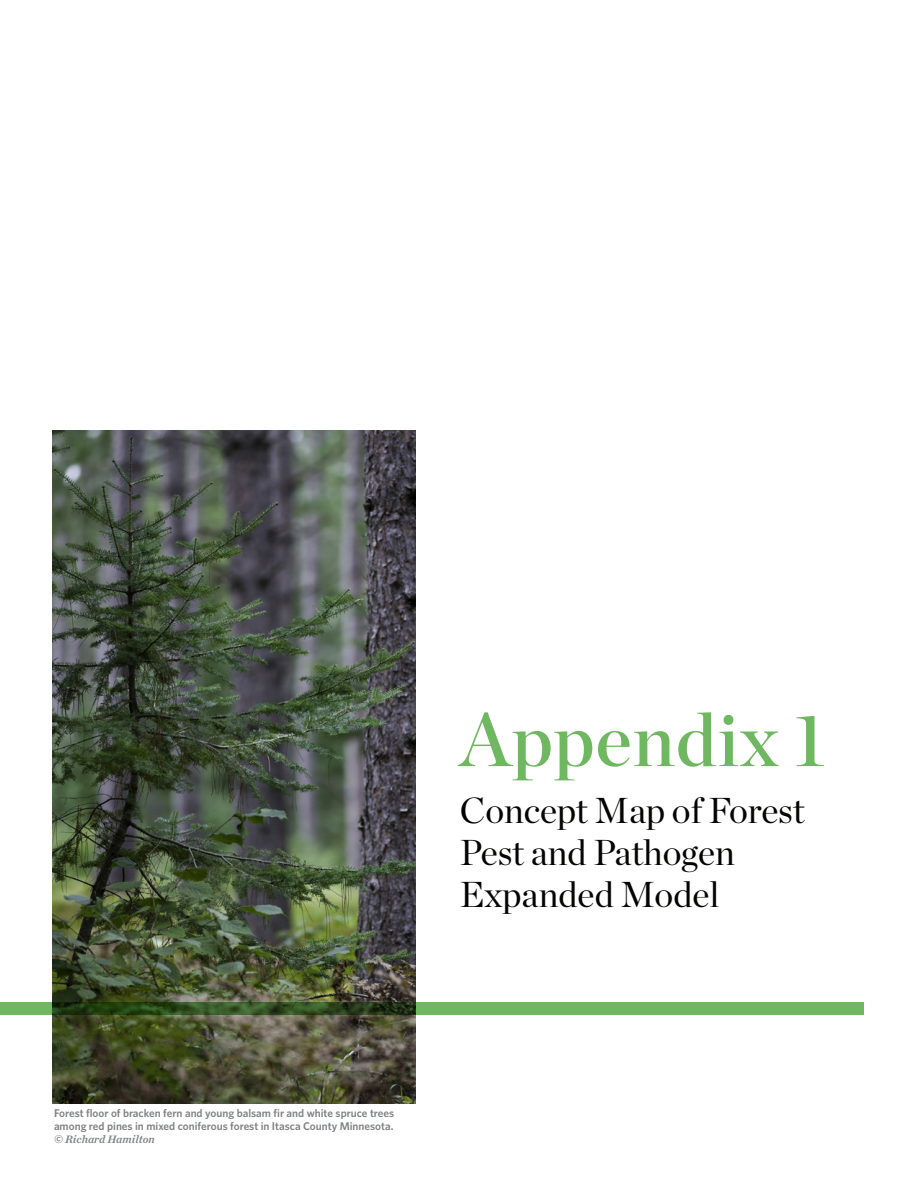
<style>
.page{position:relative;width:918px;height:1188px;background:#fff}
.page>*{position:absolute;margin:0;border:0;box-sizing:border-box;transform-origin:0 0}
.t1{font:75px "Chronicle Display Semi";letter-spacing:.01em;color:#6fb760}
.t2{font:36px/42px "Chronicle Display";color:#040503}
.t3{font:600 11.25px/12.8px "Whitney";color:#808285}
.t4{font:italic 11.25px "Chronicle Text G2 Semi";color:#808285}
.s1{font-family:"Whitney";font-weight:600}
</style>
<div class="page">
<img style="left:53px;top:431px;width:362px;height:672px">
<svg style="left:0;top:1002px;width:864px;height:13px;background:#528743"></svg>
<h1 class="t1" style="left:460px;top:681px;width:367px">Appendix 1</h1>
<h2 class="t2" style="left:460px;top:787px;width:346px">Concept Map of Forest<br>Pest and Pathogen<br>Expanded Model</h2>
<p class="t3" style="left:54px;top:1107px;width:342px">Forest floor of bracken fern and young balsam fir and white spruce trees among red pines in mixed coniferous forest in Itasca County Minnesota.</p>
<p class="t4" style="left:54px;top:1130px;width:102px"><span class="s1">©</span> Richard Hamilton</p>
</div>
